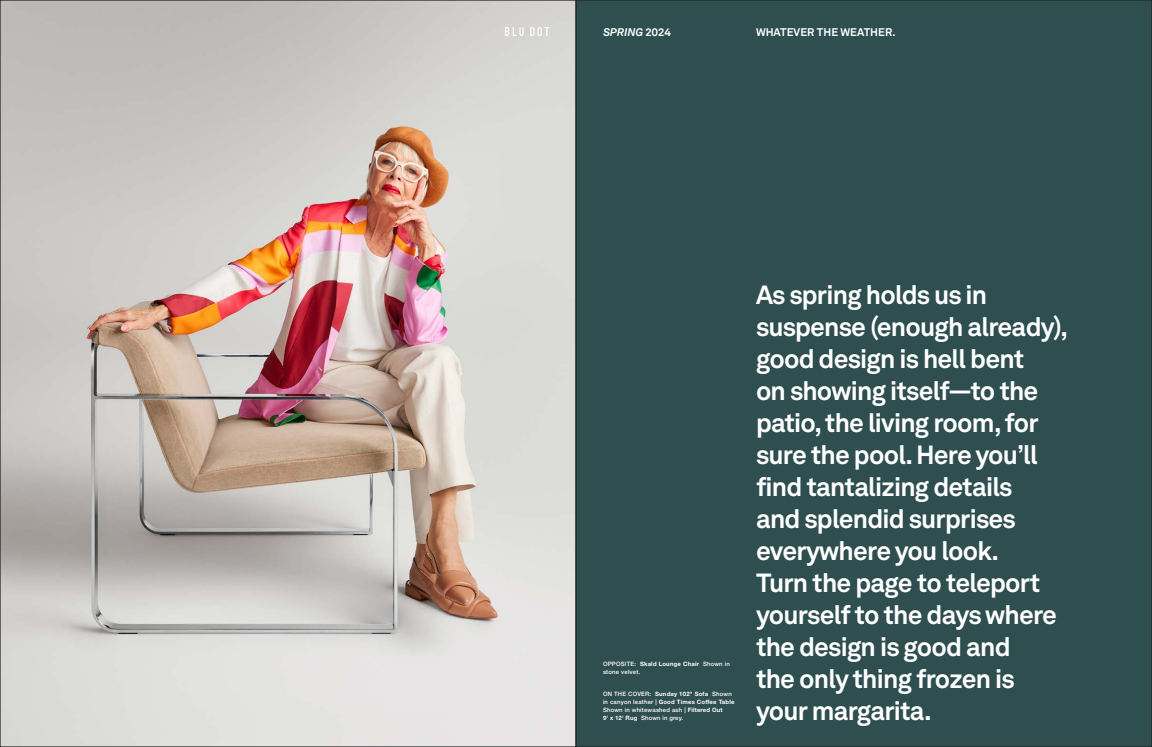
<style>
.page{position:relative;width:1152px;height:747px;background:#fff}
.page>*{position:absolute;margin:0;border:0;box-sizing:border-box;transform-origin:0 0}
.t1{font:700 26px/32px "Akkurat LL";letter-spacing:-.03em;color:#fff}
.t2{font:700 11px "Akkurat LL";color:#fff}
.t3{font:italic 700 11px "Akkurat LL";color:#fff}
.t4{font:500 6px/8px "Helvetica Neue LT Std";letter-spacing:.03em;color:#fff}
.s1{font-style:normal}
.s2{font-weight:700}
</style>
<div class="page">
<div style="left:574px;top:0;width:578px;height:747px;background:#2e4e50"></div>
<img style="left:2px;top:2px;width:572px;height:743px">
<svg style="left:505px;top:27px;width:19px;height:9px"></svg>
<svg style="left:530px;top:27px;width:19px;height:9px"></svg>
<p class="t3" style="left:603px;top:23px;width:70px">SPRING <span class="s1">2024</span></p>
<p class="t2" style="left:756px;top:23px;width:141px">WHATEVER THE WEATHER.</p>
<p class="t4" style="left:603px;top:660px;width:128px">OPPOSITE: <span class="s2">Skald Lounge Chair</span> Shown in stone velvet.</p>
<p class="t4" style="left:603px;top:690px;width:133px">ON THE COVER: <span class="s2">Sunday 102" Sofa</span> Shown in canyon leather | <span class="s2">Good Times Coffee Table </span>Shown in whitewashed ash | <span class="s2">Filtered Out<br>9' x 12' Rug</span> Shown in grey.</p>
<p class="t1" style="left:756px;top:277px;width:314px">As spring holds us in suspense (enough already), good design is hell bent<br>on showing itself—to the patio, the living room, for sure the pool. Here you’ll find tantalizing details<br>and splendid surprises everywhere you look.<br>Turn the page to teleport yourself to the days where the design is good and<br>the only thing frozen is your margarita.</p>
</div>
